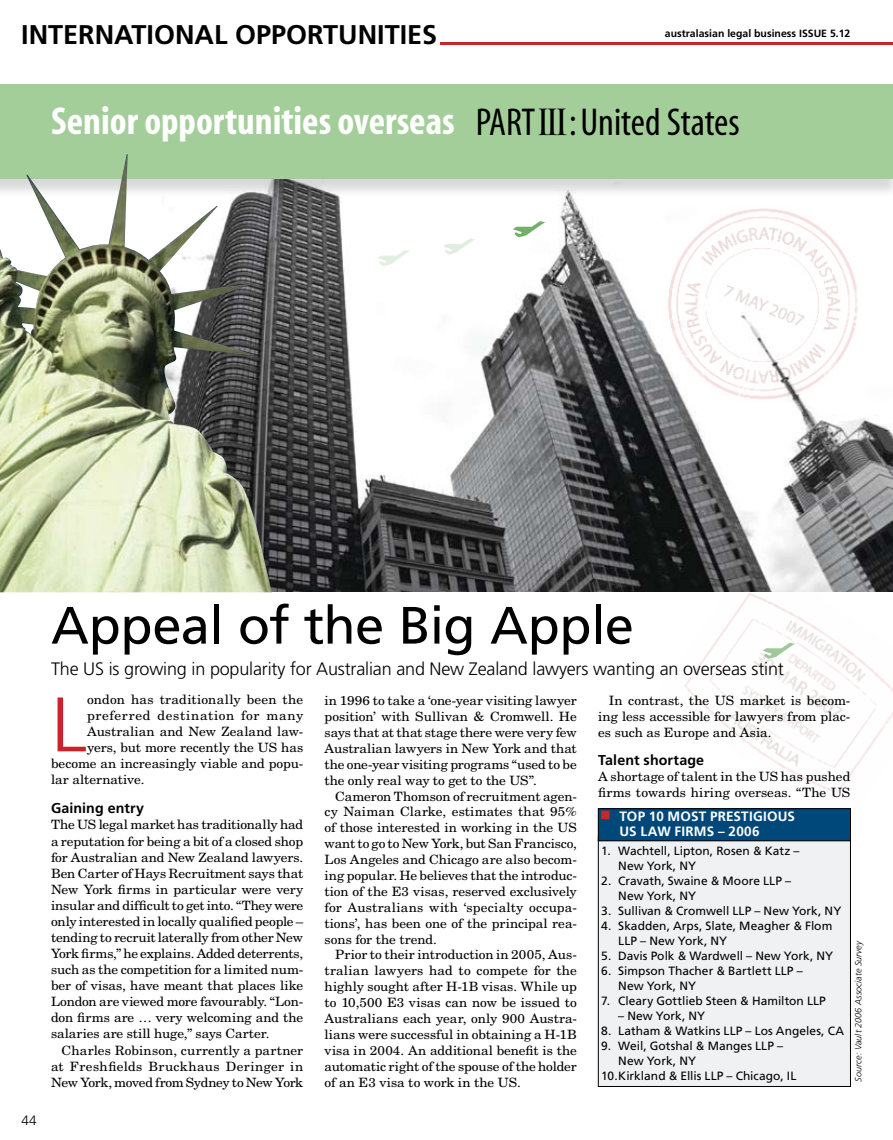
<style>
.page{position:relative;width:893px;height:1140px;background:#fff}
.page>*{position:absolute;margin:0;border:0;box-sizing:border-box;transform-origin:0 0}
.t1{font:300 77.1px "Frutiger";color:#c9252c;scale:1.05 1}
.t2{font:52.5px "Frutiger";letter-spacing:-.015em;color:#000}
.t3{font:700 condensed 39px "Myriad";color:#fff}
.t4{font:700 27px "Frutiger";color:#000}
.t5{font:300 18px "Frutiger";letter-spacing:-.01em;color:#000}
.t6{font:700 14.25px "Frutiger";letter-spacing:.005em;color:#000}
.t7{font:700 13.5px/15px "Frutiger";letter-spacing:.015em;color:#fff}
.t8{font:300 13.5px "Frutiger";color:#000}
.t9{font:12.9px/15.9px "New Century Schlbk";color:#000;text-align:justify;scale:1.05 1}
.t10{font:12.9px "New Century Schlbk";letter-spacing:.045em;color:#000;scale:1.05 1}
.t11{font:12px/15px "Frutiger";color:#000}
.t12{font:700 10.5px "Frutiger";color:#000}
.t13{font:italic 300 9px "Frutiger";letter-spacing:.005em;color:#000}
.s1{font-weight:400;color:#000}
.s2{font-family:"Trajan Pro";font-weight:400;font-stretch:normal;font-size:41.25px;color:#000}
</style>
<div class="page">
<hr style="left:440px;top:42px;width:453px;height:3px;background:#c9252c">
<img style="left:655px;top:591px;width:238px;height:203px">
<img style="left:272px;top:210px;width:621px;height:381px">
<div style="left:598px;top:836px;width:252px;height:250px;background:#eff1f3"></div>
<div style="left:598px;top:836px;width:253px;height:250px;border:1px solid #000"></div>
<div style="left:598px;top:808px;width:252px;height:32px;background:#00487a"></div>
<div style="left:598px;top:808px;width:253px;height:33px;border:1px solid #000"></div>
<div style="left:0;top:86px;width:893px;height:124px;background:#000;opacity:.15"></div>
<div style="left:0;top:84px;width:893px;height:95px;background:#a4ce99"></div>
<svg style="left:378px;top:249px;width:33px;height:17px"></svg>
<svg style="left:443px;top:238px;width:33px;height:17px"></svg>
<svg style="left:513px;top:221px;width:33px;height:16px"></svg>
<svg style="left:763px;top:642px;width:33px;height:17px"></svg>
<img style="left:0;top:154px;width:272px;height:438px">
<img style="left:616px;top:204px;width:260px;height:203px">
<h3 class="t4" style="left:21px;top:19px;width:417px">international opportunities</h3>
<p class="t12" style="left:665px;top:27px;width:141px">australasian legal business ISSUE</p>
<p class="t12" style="left:830px;top:27px;width:22px">5.12</p>
<h3 class="t3" style="left:51px;top:101px;width:690px">Senior opportunities overseas <span class="s1">PART</span><span class="s2">iii</span><span class="s1">: United States</span></h3>
<h2 class="t2" style="left:51px;top:594px;width:584px">Appeal of the Big Apple</h2>
<p class="t8" style="left:22px;top:1112px;width:17px">44</p>
<h3 class="t5" style="left:51px;top:659px;width:734px">The US is growing in popularity for Australian and New Zealand lawyers wanting an overseas stint</h3>
<p class="t9" style="left:325px;top:692px;width:242px">in 1996 to take a ‘one-year visiting lawyer position’ with Sullivan &amp; Cromwell. He says that at that stage there were very few Australian lawyers in New York and that the one-year visiting programs “used to be the only real way to get to the US”.</p>
<p class="t9" style="left:325px;top:788px;width:242px;text-indent:11px">Cameron Thomson of recruitment agen&shy;cy Naiman Clarke, estimates that 95% of those interested in working in the US want to go to New York, but San Francisco, Los Angeles and Chicago are also becom&shy;ing popular. He believes that the introduc&shy;tion of the E3 visas, reserved exclusively for Australians with ‘specialty occupa&shy;tions’, has been one of the principal rea&shy;sons for the trend.</p>
<p class="t9" style="left:325px;top:947px;width:242px;text-indent:11px">Prior to their introduction in 2005, Aus&shy;tralian lawyers had to compete for the highly sought after H-1B visas. While up to 10,500 E3 visas can now be issued to Australians each year, only 900 Austra&shy;lians were successful in obtaining a H-1B visa in 2004. An additional benefit is the automatic right of the spouse of the holder of an E3 visa to work in the US.</p>
<h1 class="t1" style="left:51px;top:681px;width:36px">L</h1>
<p class="t9" style="left:87px;top:691px;width:207px">ondon has traditionally been the</p>
<p class="t9" style="left:598px;top:692px;width:242px;text-indent:11px">In contrast, the US market is becom&shy;ing less accessible for lawyers from plac&shy;es such as Europe and Asia.</p>
<p class="t6" style="left:598px;top:752px;width:108px">Talent shortage</p>
<p class="t9" style="left:598px;top:768px;width:242px">A shortage of talent in the US has pushed firms towards hiring overseas. “The US</p>
<p class="t10" style="left:87px;top:707px;width:207px">preferred destination for many</p>
<p class="t9" style="left:87px;top:723px;width:207px">Australian and New Zealand law-</p>
<p class="t9" style="left:87px;top:739px;width:207px">yers, but more recently the US has</p>
<p class="t9" style="left:51px;top:756px;width:242px">become an increasingly viable and popu-</p>
<p class="t9" style="left:51px;top:772px;width:91px">lar alternative.</p>
<p class="t6" style="left:51px;top:800px;width:95px">Gaining entry</p>
<p class="t9" style="left:51px;top:817px;width:242px">The US legal market has traditionally had a reputation for being a bit of a closed shop for Australian and New Zealand lawyers.<br>Ben Carter of Hays Recruitment says that New York firms in particular were very insular and difficult to get into. “They were only interested in locally qualified people – tending to recruit laterally from other New York firms,” he explains. Added deterrents, such as the competition for a limited num&shy;ber of visas, have meant that places like London are viewed more favourably. “Lon&shy;don firms are … very welcoming and the salaries are still huge,” says Carter.</p>
<p class="t9" style="left:51px;top:1041px;width:242px;text-indent:11px">Charles Robinson, currently a partner at Freshfields Bruckhaus Deringer in New York, moved from Sydney to New York</p>
<p class="t7" style="left:619px;top:808px;width:177px">Top 10 Most Prestigious<br>US Law Firms – 2006</p>
<p class="t11" style="left:618px;top:843px;width:183px;text-indent:-17px">1. Wachtell, Lipton, Rosen &amp; Katz –<br>New York, NY</p>
<p class="t11" style="left:618px;top:873px;width:174px;text-indent:-17px">2. Cravath, Swaine &amp; Moore LLP –<br>New York, NY</p>
<p class="t11" style="left:601px;top:903px;width:242px">3. Sullivan &amp; Cromwell LLP – New York, NY</p>
<p class="t11" style="left:618px;top:918px;width:216px;text-indent:-17px">4. Skadden, Arps, Slate, Meagher &amp; Flom<br>LLP – New York, NY</p>
<p class="t11" style="left:601px;top:948px;width:234px">5. Davis Polk &amp; Wardwell – New York, NY</p>
<p class="t11" style="left:618px;top:963px;width:186px;text-indent:-17px">6. Simpson Thacher &amp; Bartlett LLP –<br>New York, NY</p>
<p class="t11" style="left:601px;top:993px;width:226px">7. Cleary Gottlieb Steen &amp; Hamilton LLP</p>
<p class="t11" style="left:618px;top:1008px;width:88px">– New York, NY</p>
<p class="t11" style="left:601px;top:1023px;width:244px">8. Latham &amp; Watkins LLP – Los Angeles, CA</p>
<p class="t11" style="left:601px;top:1038px;width:183px">9. Weil, Gotshal &amp; Manges LLP –</p>
<p class="t11" style="left:618px;top:1053px;width:79px">New York, NY</p>
<p class="t11" style="left:601px;top:1068px;width:197px">10.Kirkland &amp; Ellis LLP – Chicago, IL</p>
<p class="t13" style="left:853px;top:1081px;width:143px;rotate:-90deg">Source: Vault 2006 Associate Survey</p>
</div>
